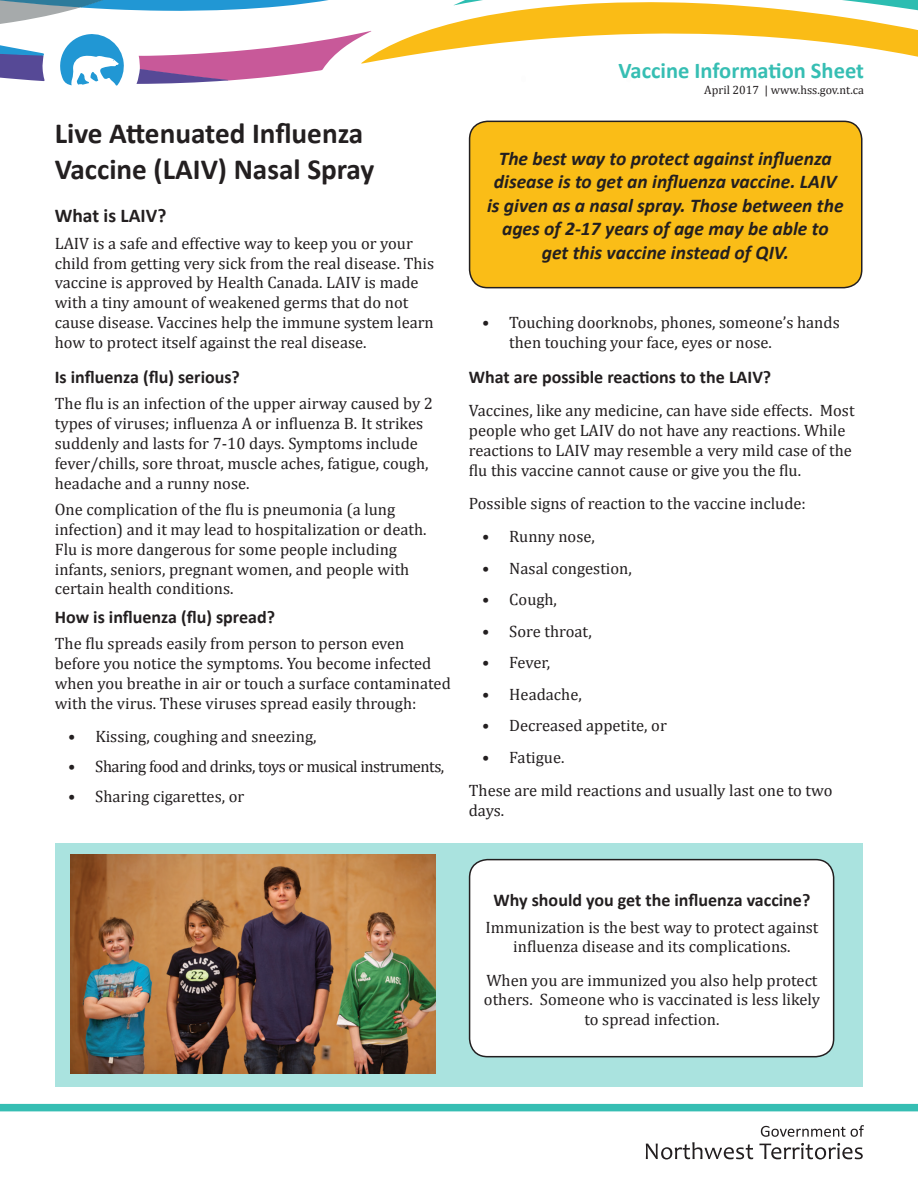
<style>
.page{position:relative;width:918px;height:1188px;background:#fff}
.page>*{position:absolute;margin:0;border:0;box-sizing:border-box;transform-origin:0 0}
.t1{font:700 29.25px/35.1px "Calibri";color:#231f20}
.t2{font:700 22.5px "Calibri";color:#36beb3}
.t3{font:italic 700 19.5px/23.4px "Calibri";color:#231f20;text-align:center}
.t4{font:700 19.5px "Calibri";color:#231f20}
.t5{font:700 18px "Calibri";color:#231f20}
.t6{font:16.5px/19.8px "Cambria";color:#231f20}
.t7{font:16.5px "Cambria";letter-spacing:-.03em;color:#231f20}
.t8{font:12px "Cambria";color:#231f20}
</style>
<div class="page">
<svg style="left:0;top:0;width:918px;height:86px"></svg>
<div style="left:0;top:1104px;width:918px;height:7px;background:#36beb3"></div>
<svg style="left:761px;top:1125px;width:103px;height:12px"></svg>
<svg style="left:646px;top:1142px;width:107px;height:18px"></svg>
<svg style="left:759px;top:1143px;width:104px;height:17px"></svg>
<div style="left:56px;top:843px;width:807px;height:243px;background:#aae3df"></div>
<img style="left:70px;top:854px;width:366px;height:220px">
<div style="left:470px;top:860px;width:364px;height:197px;background:#fff;border-radius:18px"></div>
<div style="left:469px;top:859px;width:365px;height:198px;border:2px solid #231f20;border-radius:18px"></div>
<div style="left:470px;top:121px;width:392px;height:167px;background:#fabd17;border-radius:18px"></div>
<div style="left:469px;top:121px;width:393px;height:167px;border:2px solid #231f20;border-radius:18px"></div>
<h1 class="t1" style="left:55px;top:116px;width:321px">Live Attenuated Influenza<br>Vaccine (LAIV) Nasal Spray</h1>
<p class="t4" style="left:55px;top:203px;width:113px">What is LAIV?</p>
<p class="t6" style="left:55px;top:233px;width:381px">LAIV is a safe and effective way to keep you or your child from getting very sick from the real disease. This vaccine is approved by Health Canada. LAIV is made with a tiny amount of weakened germs that do not cause disease. Vaccines help the immune system learn how to protect itself against the real disease.</p>
<p class="t5" style="left:55px;top:365px;width:187px">Is influenza (flu) serious?</p>
<p class="t6" style="left:55px;top:394px;width:380px">The flu is an infection of the upper airway caused by 2 types of viruses; influenza A or influenza B. It strikes suddenly and lasts for 7-10 days. Symptoms include fever/chills, sore throat, muscle aches, fatigue, cough, headache and a runny nose.</p>
<p class="t6" style="left:55px;top:500px;width:373px">One complication of the flu is pneumonia (a lung infection) and it may lead to hospitalization or death.<br>Flu is more dangerous for some people including infants, seniors, pregnant women, and people with certain health conditions.</p>
<p class="t5" style="left:55px;top:605px;width:222px">How is influenza (flu) spread?</p>
<p class="t6" style="left:55px;top:634px;width:397px">The flu spreads easily from person to person even before you notice the symptoms. You become infected when you breathe in air or touch a surface contaminated with the virus. These viruses spread easily through:</p>
<p class="t6" style="left:68px;top:726px;width:250px">• Kissing, coughing and sneezing,</p>
<p class="t7" style="left:68px;top:757px;width:378px">• Sharing food and drinks, toys or musical instruments,</p>
<p class="t6" style="left:68px;top:786px;width:178px">• Sharing cigarettes, or</p>
<h2 class="t2" style="left:619px;top:56px;width:247px">Vaccine Information Sheet</h2>
<p class="t8" style="left:704px;top:83px;width:161px">April 2017 | www.hss.gov.nt.ca</p>
<p class="t3" style="left:487px;top:147px;width:358px">The best way to protect against influenza disease is to get an influenza vaccine. LAIV is given as a nasal spray. Those between the ages of 2-17 years of age may be able to get this vaccine instead of QIV.</p>
<p class="t6" style="left:509px;top:313px;width:332px;text-indent:-27px">• Touching doorknobs, phones, someone’s hands then touching your face, eyes or nose.</p>
<p class="t5" style="left:469px;top:366px;width:304px">What are possible reactions to the LAIV?</p>
<p class="t6" style="left:469px;top:401px;width:387px">Vaccines, like any medicine, can have side effects. Most people who get LAIV do not have any reactions. While reactions to LAIV may resemble a very mild case of the flu this vaccine cannot cause or give you the flu.</p>
<p class="t6" style="left:469px;top:494px;width:339px">Possible signs of reaction to the vaccine include:</p>
<p class="t6" style="left:482px;top:527px;width:114px">• Runny nose,</p>
<p class="t6" style="left:482px;top:558px;width:151px">• Nasal congestion,</p>
<p class="t6" style="left:482px;top:590px;width:76px">• Cough,</p>
<p class="t6" style="left:482px;top:621px;width:111px">• Sore throat,</p>
<p class="t6" style="left:482px;top:653px;width:69px">• Fever,</p>
<p class="t6" style="left:482px;top:684px;width:101px">• Headache,</p>
<p class="t6" style="left:482px;top:716px;width:186px">• Decreased appetite, or</p>
<p class="t6" style="left:469px;top:741px;width:365px;line-height:33.3px;text-indent:14px">• Fatigue.<br>These are mild reactions and usually last one to two</p>
<p class="t6" style="left:469px;top:800px;width:37px">days.</p>
<p class="t5" style="left:494px;top:889px;width:318px">Why should you get the influenza vaccine?</p>
<p class="t6" style="left:485px;top:917px;width:335px;text-align:center">Immunization is the best way to protect against influenza disease and its complications.</p>
<p class="t6" style="left:484px;top:970px;width:338px;text-align:center">When you are immunized you also help protect others. Someone who is vaccinated is less likely to spread infection.</p>
</div>
